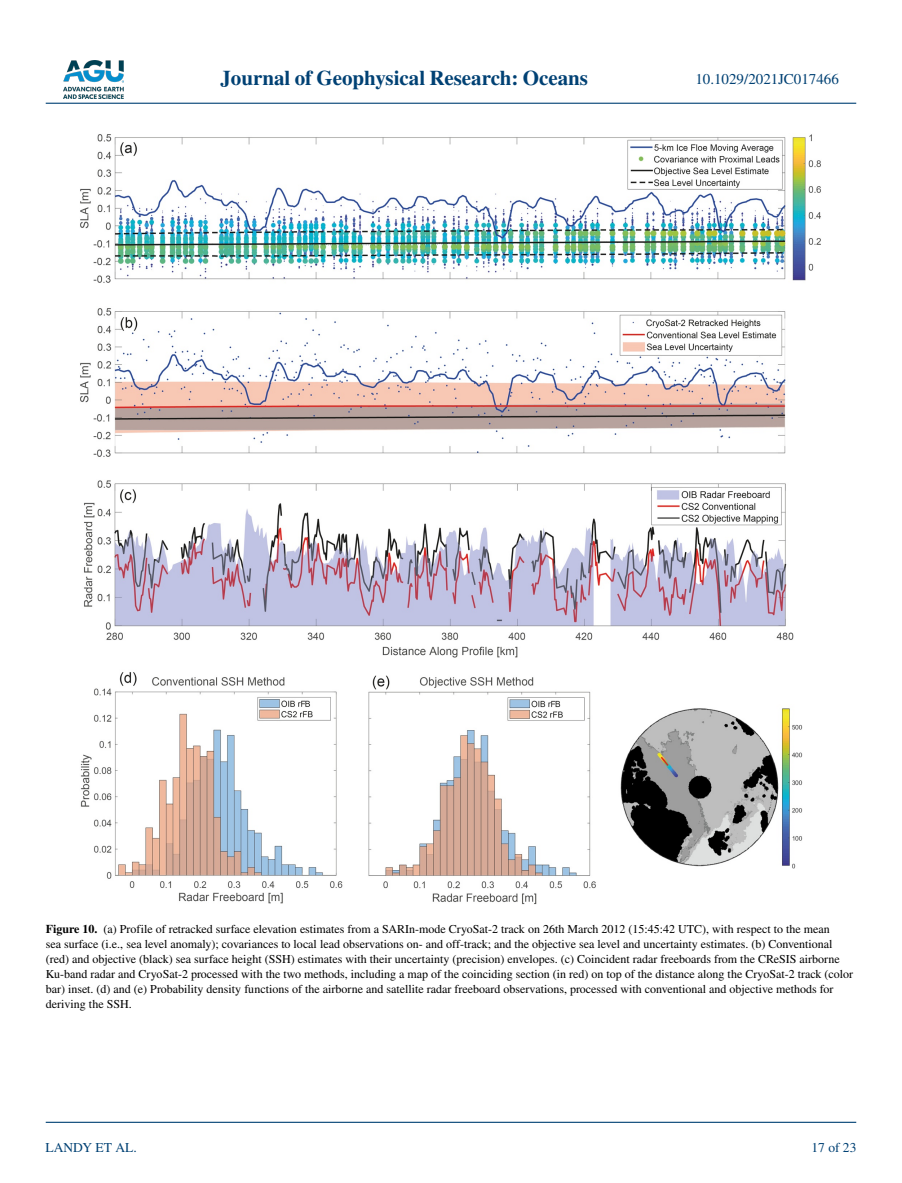
<style>
.page{position:relative;width:902px;height:1183px;background:#fff}
.page>*{position:absolute;margin:0;border:0;box-sizing:border-box;transform-origin:0 0}
.t1{font:700 21px "STIX";color:#004174}
.t2{font:15px "STIX";color:#004174}
.t3{font:13.5px "STIX";color:#004174}
.t4{font:12px/15px "STIX";color:#000}
.s1{font-weight:700}
</style>
<div class="page">
<img style="left:63px;top:60px;width:60px;height:39px">
<hr style="left:46px;top:103px;width:810px;height:1px;background:#004174">
<hr style="left:46px;top:1121px;width:810px;height:1px;background:#004174">
<img style="left:80px;top:134px;width:741px;height:770px">
<h1 class="t1" style="left:220px;top:66px;width:369px">Journal of Geophysical Research: Oceans</h1>
<p class="t2" style="left:695px;top:69px;width:145px">10.1029/2021JC017466</p>
<p class="t4" style="left:46px;top:922px;width:808px"><span class="s1">Figure 10.</span> (a) Profile of retracked surface elevation estimates from a SARIn-mode CryoSat-2 track on 26th March 2012 (15:45:42 UTC), with respect to the mean<br>sea surface (i.e., sea level anomaly); covariances to local lead observations on- and off-track; and the objective sea level and uncertainty estimates. (b) Conventional (red) and objective (black) sea surface height (SSH) estimates with their uncertainty (precision) envelopes. (c) Coincident radar freeboards from the CReSIS airborne Ku-band radar and CryoSat-2 processed with the two methods, including a map of the coinciding section (in red) on top of the distance along the CryoSat-2 track (color bar) inset. (d) and (e) Probability density functions of the airborne and satellite radar freeboard observations, processed with conventional and objective methods for deriving the SSH.</p>
<p class="t3" style="left:45px;top:1138px;width:93px">LANDY ET AL.</p>
<p class="t3" style="left:811px;top:1138px;width:46px">17 of 23</p>
</div>
